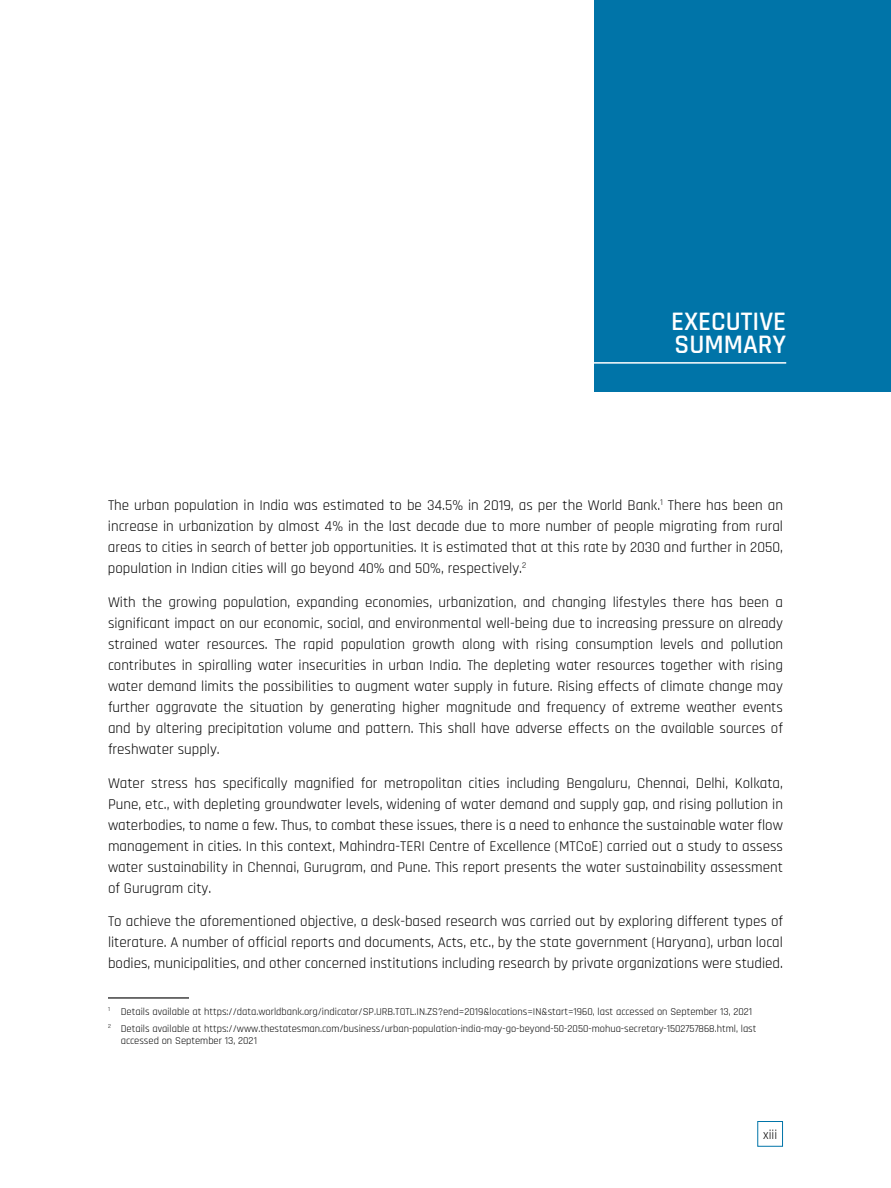
<style>
.page{position:relative;width:891px;height:1188px;background:#fff}
.page>*{position:absolute;margin:0;border:0;box-sizing:border-box;transform-origin:0 0}
.t1{font:600 27px/23.4px "Rajdhani";color:#fff}
.t2{font:15px/21px "Rajdhani";color:#000;text-align:justify}
.t3{font:13.5px "Rajdhani";color:#000}
.t4{font:10.5px/16.8px "Rajdhani";color:#000}
</style>
<div class="page">
<div style="left:757px;top:1121px;width:26px;height:26px;border:1px solid #0074a8"></div>
<div style="left:594px;top:0;width:297px;height:392px;background:#0074a8"></div>
<hr style="left:594px;top:362px;width:192px;height:2px;background:#fff">
<hr style="left:108px;top:997px;width:81px;height:2px;background:#000">
<h1 class="t1" style="left:671px;top:310px;width:117px">EXECUTIVE<br>SUMMARY</h1>
<p class="t2" style="left:108px;top:495px;width:677px">The urban population in India was estimated to be 34.5% in 2019, as per the World Bank.<sup>1</sup> There has been an increase in urbanization by almost 4% in the last decade due to more number of people migrating from rural areas to cities in search of better job opportunities. It is estimated that at this rate by 2030 and further in 2050, population in Indian cities will go beyond 40% and 50%, respectively.<sup>2</sup></p>
<p class="t2" style="left:108px;top:592px;width:677px">With the growing population, expanding economies, urbanization, and changing lifestyles there has been a significant impact on our economic, social, and environmental well-being due to increasing pressure on already strained water resources. The rapid population growth along with rising consumption levels and pollution contributes in spiralling water insecurities in urban India. The depleting water resources together with rising water demand limits the possibilities to augment water supply in future. Rising effects of climate change may further aggravate the situation by generating higher magnitude and frequency of extreme weather events and by altering precipitation volume and pattern. This shall have adverse effects on the available sources of freshwater supply.</p>
<p class="t2" style="left:108px;top:773px;width:677px">Water stress has specifically magnified for metropolitan cities including Bengaluru, Chennai, Delhi, Kolkata, Pune, etc., with depleting groundwater levels, widening of water demand and supply gap, and rising pollution in waterbodies, to name a few. Thus, to combat these issues, there is a need to enhance the sustainable water flow management in cities. In this context, Mahindra-TERI Centre of Excellence (MTCoE) carried out a study to assess water sustainability in Chennai, Gurugram, and Pune. This report presents the water sustainability assessment of Gurugram city.</p>
<p class="t2" style="left:108px;top:912px;width:677px">To achieve the aforementioned objective, a desk-based research was carried out by exploring different types of literature. A number of official reports and documents, Acts, etc., by the state government (Haryana), urban local bodies, municipalities, and other concerned institutions including research by private organizations were studied.</p>
<p class="t4" style="left:108px;top:1003px;width:650px"><sup>1</sup> Details available at https://data.worldbank.org/indicator/SP.URB.TOTL.IN.ZS?end=2019&amp;locations=IN&amp;start=1960, last accessed on September 13, 2021<br><sup>2</sup> Details available at https://www.thestatesman.com/business/urban-population-india-may-go-beyond-50-2050-mohua-secretary-1502757868.html, last</p>
<p class="t4" style="left:121px;top:1033px;width:138px">accessed on September 13, 2021</p>
<p class="t3" style="left:763px;top:1127px;width:16px">xiii</p>
</div>
